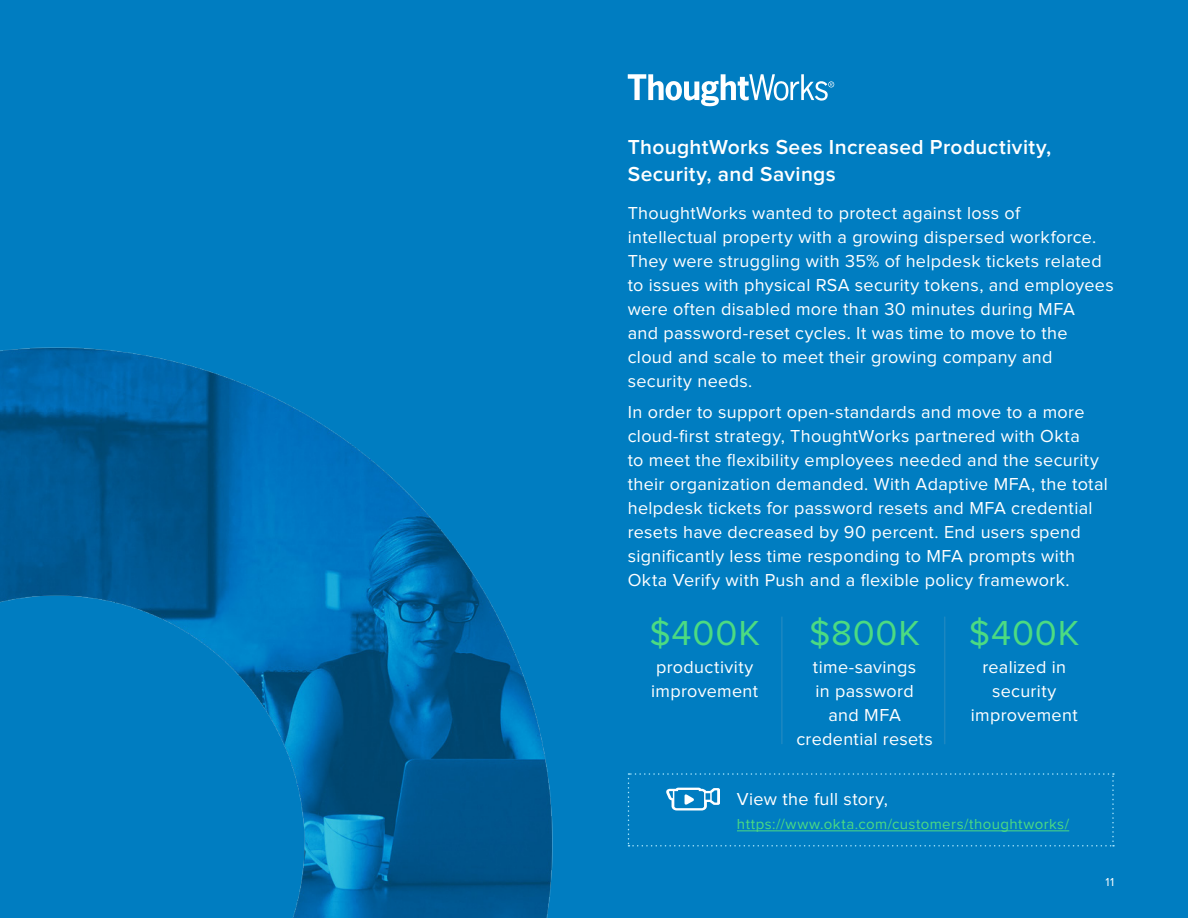
<style>
.page{position:relative;width:1188px;height:918px;background:#007dc1}
.page>*{position:absolute;margin:0;border:0;box-sizing:border-box;transform-origin:0 0}
.Body_copy{font:36px "Proxima Nova";letter-spacing:.025em;color:#4cdb82}
.Subtitle{font:600 21px/27px "Proxima Nova";letter-spacing:.02em;color:#fff}
.Body_copy-2{font:18px/24px "Proxima Nova";letter-spacing:.02em;color:#fff}
.Body_copy-3{font:15px "Proxima Nova";letter-spacing:.03em;color:#4cdb82}
.t1{font:12px "Proxima Nova";color:#fff}
</style>
<div class="page">
<svg style="left:628px;top:773px;width:486px;height:74px"></svg>
<hr style="left:781px;top:617px;width:2px;height:127px;background:#c2c3c3">
<hr style="left:944px;top:617px;width:1px;height:127px;background:#c2c3c3">
<svg style="left:628px;top:74px;width:206px;height:32px"></svg>
<img style="left:0;top:347px;width:553px;height:571px">
<p class="Subtitle" style="left:628px;top:134px;width:425px">ThoughtWorks Sees Increased Productivity,<br>Security, and Savings</p>
<p class="Body_copy-2" style="left:628px;top:201px;width:488px">ThoughtWorks wanted to protect against loss of intellectual property with a growing dispersed workforce.<br>They were struggling with 35% of helpdesk tickets related to issues with physical RSA security tokens, and employees were often disabled more than 30 minutes during MFA<br>and password-reset cycles. It was time to move to the cloud and scale to meet their growing company and security needs.</p>
<p class="Body_copy-2" style="left:628px;top:401px;width:482px">In order to support open-standards and move to a more cloud-first strategy, ThoughtWorks partnered with Okta<br>to meet the flexibility employees needed and the security their organization demanded. With Adaptive MFA, the total helpdesk tickets for password resets and MFA credential resets have decreased by 90 percent. End users spend significantly less time responding to MFA prompts with Okta Verify with Push and a flexible policy framework.</p>
<p class="Body_copy" style="left:649px;top:617px;width:112px">$400K</p>
<p class="Body_copy" style="left:809px;top:617px;width:112px">$800K</p>
<p class="Body_copy" style="left:969px;top:617px;width:112px">$400K</p>
<p class="Body_copy-2" style="left:651px;top:656px;width:108px">productivity improvement</p>
<p class="Body_copy-2" style="left:796px;top:656px;width:138px;text-align:center">time-savings<br>in password<br>and MFA credential resets</p>
<p class="Body_copy-2" style="left:971px;top:656px;width:108px;text-align:center">realized in security improvement</p>
<p class="Body_copy-2" style="left:737px;top:788px;width:153px">View the full story,</p>
<p class="Body_copy-3" style="left:737px;top:817px;width:334px">https://www.okta.com/customers/thoughtworks/</p>
<p class="t1" style="left:1106px;top:877px;width:10px">11</p>
</div>
